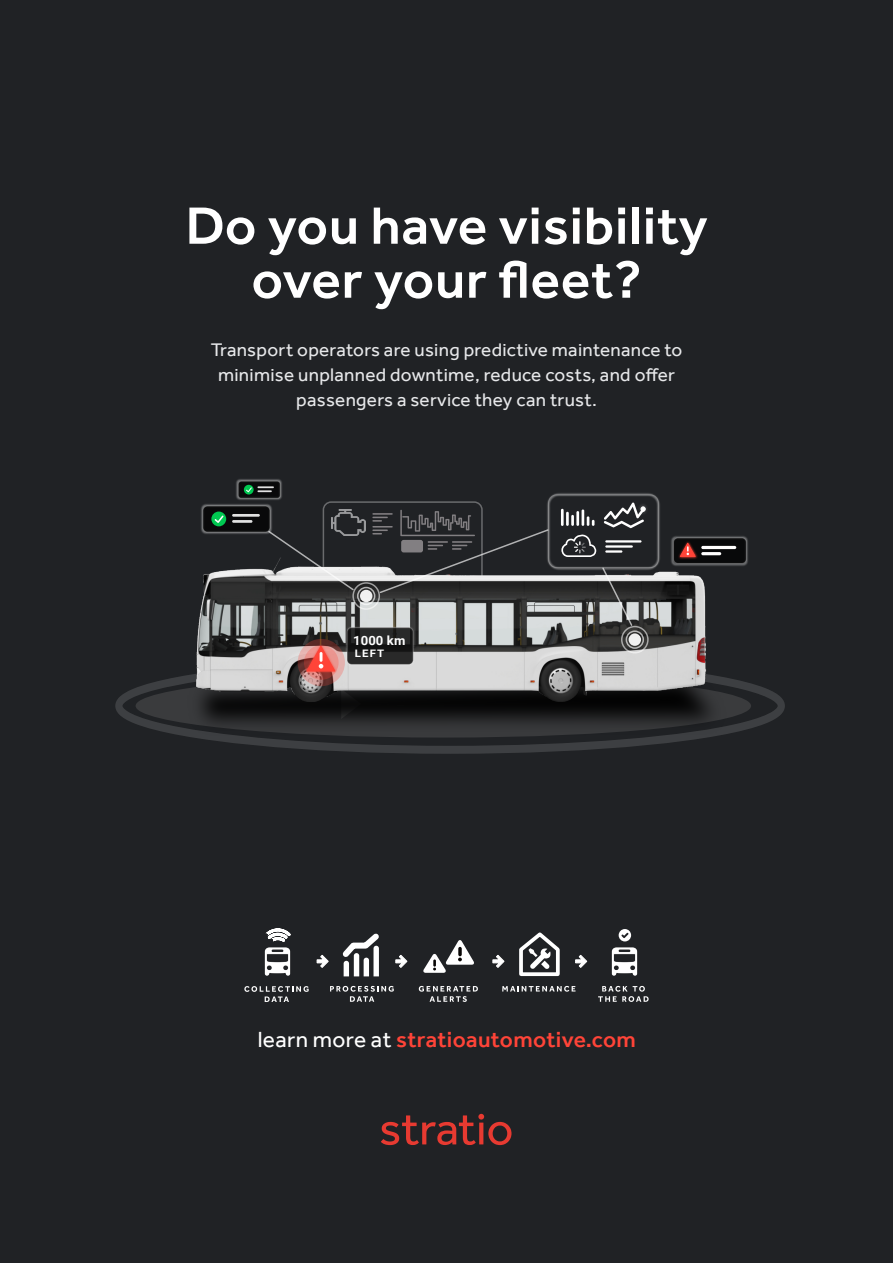
<style>
.page{position:relative;width:893px;height:1263px;background:#202225}
.page>*{position:absolute;margin:0;border:0;box-sizing:border-box;transform-origin:0 0}
.t1{font:500 54.15px/54px "Effra";letter-spacing:.015em;color:#fff;text-align:center}
.t2{font:500 22.5px "Effra";letter-spacing:.015em;color:#ff4438}
.t3{font:18.75px/25px "Effra";letter-spacing:.015em;color:#e7e8ea;text-align:center}
.t4{font:700 12.75px "Roboto";letter-spacing:.01em;color:#fff}
.t5{font:700 10.35px "Roboto";color:#fff;scale:1.1 1}
.s1{font-weight:400;color:#fff}
</style>
<div class="page">
<svg style="left:619px;top:929px;width:12px;height:12px"></svg>
<svg style="left:265px;top:928px;width:26px;height:14px"></svg>
<img style="left:264px;top:947px;width:27px;height:29px">
<img style="left:611px;top:947px;width:27px;height:29px">
<svg style="left:342px;top:933px;width:37px;height:43px"></svg>
<svg style="left:423px;top:940px;width:51px;height:33px"></svg>
<svg style="left:519px;top:932px;width:41px;height:45px"></svg>
<svg style="left:316px;top:954px;width:13px;height:14px"></svg>
<svg style="left:395px;top:954px;width:13px;height:14px"></svg>
<svg style="left:492px;top:955px;width:13px;height:13px"></svg>
<svg style="left:575px;top:954px;width:13px;height:14px"></svg>
<svg style="left:244px;top:986px;width:65px;height:16px"></svg>
<svg style="left:330px;top:986px;width:64px;height:16px"></svg>
<svg style="left:419px;top:986px;width:59px;height:16px"></svg>
<svg style="left:598px;top:986px;width:51px;height:16px"></svg>
<svg style="left:502px;top:986px;width:73px;height:6px"></svg>
<svg style="left:381px;top:1114px;width:130px;height:31px"></svg>
<svg style="left:115px;top:675px;width:670px;height:79px"></svg>
<div style="left:323px;top:501px;width:160px;height:91px;border:2px solid #fff;border-radius:8px"></div>
<img style="left:332px;top:510px;width:33px;height:26px">
<img style="left:188px;top:675px;width:539px;height:60px">
<img style="left:186px;top:566px;width:532px;height:139px">
<div style="left:298px;top:639px;width:47px;height:47px;background:#ff4438;border-radius:50%;opacity:.26"></div>
<img style="left:304px;top:643px;width:34px;height:31px">
<svg style="left:306px;top:645px;width:30px;height:27px"></svg>
<img style="left:345px;top:625px;width:71px;height:42px">
<img style="left:201px;top:504px;width:71px;height:30px">
<div style="left:203px;top:506px;width:67px;height:26px;background:#09090a;border-radius:5px"></div>
<div style="left:202px;top:506px;width:68px;height:26px;border:1px solid #fff;border-radius:5px"></div>
<svg style="left:211px;top:511px;width:15px;height:15px"></svg>
<svg style="left:215px;top:515px;width:9px;height:8px"></svg>
<hr style="left:232px;top:514px;width:28px;height:3px;background:#fff;opacity:.88">
<hr style="left:232px;top:520px;width:20px;height:3px;background:#fff;opacity:.88">
<img style="left:236px;top:479px;width:46px;height:21px">
<div style="left:238px;top:481px;width:42px;height:17px;background:#000;border-radius:3px;opacity:.72"></div>
<div style="left:238px;top:481px;width:43px;height:18px;border:1px solid #fff;border-radius:3px"></div>
<svg style="left:244px;top:485px;width:10px;height:9px"></svg>
<svg style="left:246px;top:486px;width:28px;height:6px"></svg>
<div style="left:352px;top:582px;width:28px;height:28px;border:2px solid #fff;border-radius:50%"></div>
<div style="left:357px;top:587px;width:18px;height:18px;border:2px solid #fff;border-radius:50%"></div>
<div style="left:360px;top:590px;width:12px;height:12px;background:#f1f1f1;border-radius:50%"></div>
<div style="left:621px;top:626px;width:28px;height:27px;border:2px solid #fff;border-radius:50%"></div>
<div style="left:626px;top:630px;width:18px;height:19px;border:2px solid #fff;border-radius:50%"></div>
<div style="left:629px;top:633px;width:12px;height:13px;background:#fff;border-radius:50%;opacity:.94"></div>
<svg style="left:601px;top:570px;width:33px;height:57px"></svg>
<img style="left:547px;top:493px;width:114px;height:77px">
<div style="left:548px;top:494px;width:111px;height:74px;border:1px solid #fff;border-radius:8px"></div>
<hr style="left:605px;top:540px;width:36px;height:3px;background:#fff">
<hr style="left:605px;top:545px;width:28px;height:3px;background:#fff">
<hr style="left:605px;top:550px;width:17px;height:3px;background:#fff">
<img style="left:645px;top:502px;width:4px;height:14px">
<svg style="left:604px;top:502px;width:41px;height:26px"></svg>
<hr style="left:561px;top:509px;width:3px;height:17px;background:#fff">
<hr style="left:566px;top:512px;width:3px;height:14px;background:#fff">
<svg style="left:582px;top:509px;width:12px;height:17px"></svg>
<svg style="left:571px;top:515px;width:3px;height:11px"></svg>
<hr style="left:576px;top:511px;width:3px;height:15px;background:#fff">
<svg style="left:561px;top:534px;width:35px;height:23px"></svg>
<img style="left:671px;top:536px;width:77px;height:30px">
<div style="left:673px;top:538px;width:73px;height:25px;background:#000;border-radius:5px;opacity:.72"></div>
<div style="left:673px;top:537px;width:74px;height:27px;border:1px solid #fff;border-radius:5px"></div>
<img style="left:677px;top:540px;width:21px;height:19px">
<svg style="left:679px;top:542px;width:18px;height:15px"></svg>
<hr style="left:701px;top:546px;width:35px;height:3px;background:#fff;border-radius:2px">
<hr style="left:701px;top:552px;width:20px;height:3px;background:#fff;border-radius:2px">
<svg style="left:372px;top:510px;width:178px;height:84px"></svg>
<svg style="left:267px;top:529px;width:88px;height:63px"></svg>
<p class="t1" style="left:186px;top:198px;width:523px">Do you have visibility over your fleet?</p>
<p class="t3" style="left:211px;top:337px;width:473px">Transport operators are using predictive maintenance to minimise unplanned downtime, reduce costs, and offer passengers a service they can trust.</p>
<p class="t4" style="left:353px;top:631px;width:54px">1000 km</p>
<p class="t5" style="left:355px;top:646px;width:28px">LEFT</p>
<p class="t2" style="left:258px;top:1026px;width:380px"><span class="s1">learn more at</span> stratioautomotive.com</p>
</div>
